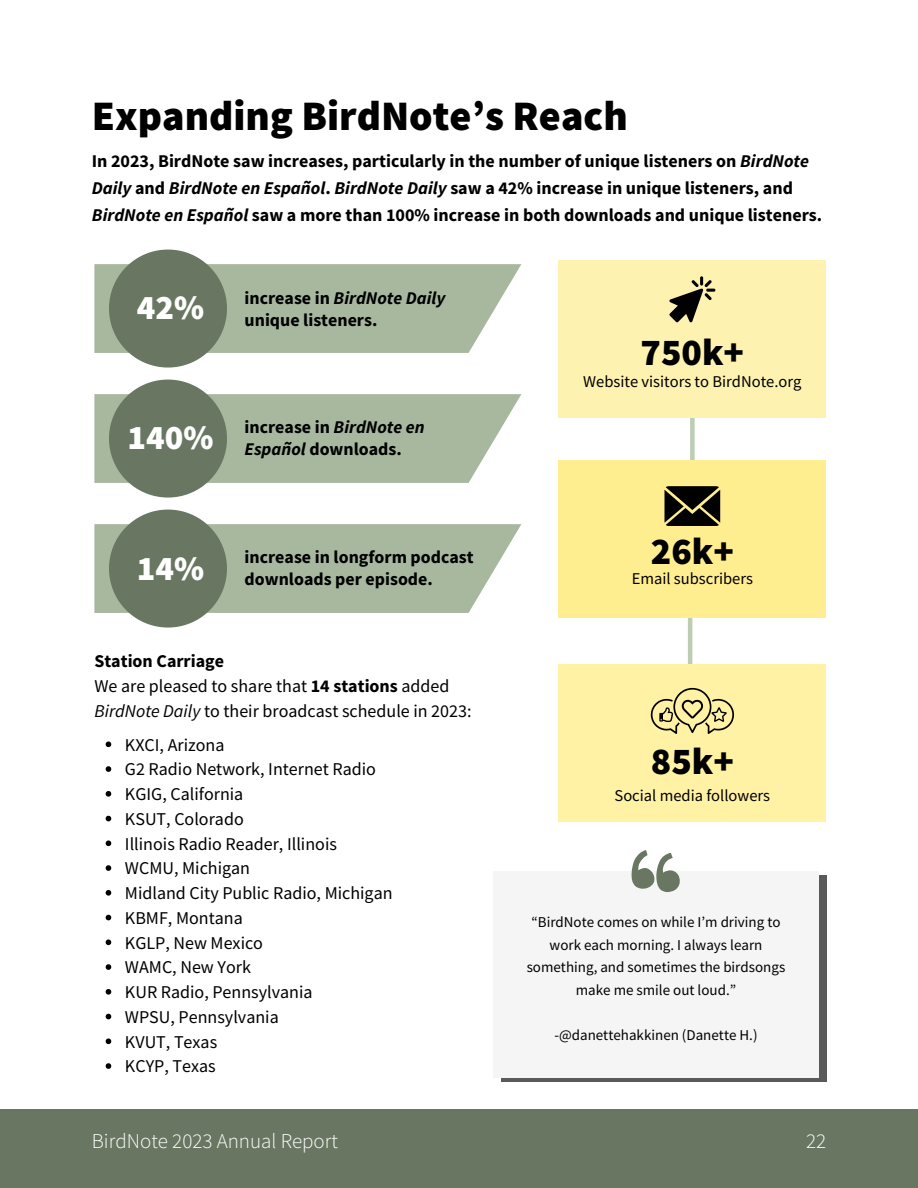
<style>
.page{position:relative;width:918px;height:1188px;background:#fff}
.page>*{position:absolute;margin:0;border:0;box-sizing:border-box;transform-origin:0 0}
.t1{font:900 42px "Source Sans Pro";color:#000}
.t2{font:900 37.95px "Source Sans Pro";color:#000}
.t3{font:900 34.5px "Source Sans Pro";color:#fff}
.t4{font:300 21px "Source Sans Pro";color:#fff}
.t5{font:18px/24.8px "Source Sans Pro";color:#000}
.t6{font:700 18px/27px "Source Sans Pro";color:#000}
.t7{font:700 17.85px/22.5px "Source Sans Pro";color:#000}
.t8{font:16.5px "Source Sans Pro";color:#000}
.t9{font:15px/22.5px "Source Sans Pro";color:#000;text-align:center}
.s1{font-style:italic}
.s2{font-weight:700}
</style>
<div class="page">
<svg style="left:94px;top:250px;width:427px;height:118px"></svg>
<svg style="left:94px;top:380px;width:427px;height:118px"></svg>
<svg style="left:94px;top:510px;width:427px;height:117px"></svg>
<svg style="left:106px;top:742px;width:5px;height:5px"></svg>
<svg style="left:106px;top:766px;width:5px;height:6px"></svg>
<svg style="left:106px;top:791px;width:5px;height:6px"></svg>
<svg style="left:106px;top:816px;width:5px;height:5px"></svg>
<svg style="left:106px;top:841px;width:5px;height:5px"></svg>
<svg style="left:106px;top:865px;width:5px;height:6px"></svg>
<svg style="left:106px;top:890px;width:5px;height:6px"></svg>
<svg style="left:106px;top:915px;width:5px;height:5px"></svg>
<svg style="left:106px;top:940px;width:5px;height:5px"></svg>
<svg style="left:106px;top:964px;width:5px;height:6px"></svg>
<svg style="left:106px;top:989px;width:5px;height:6px"></svg>
<svg style="left:106px;top:1014px;width:5px;height:5px"></svg>
<svg style="left:106px;top:1039px;width:5px;height:5px"></svg>
<svg style="left:106px;top:1063px;width:5px;height:6px"></svg>
<div style="left:690px;top:405px;width:5px;height:109px;background:#bccdb3"></div>
<div style="left:559px;top:261px;width:267px;height:157px;background:#fef2b0"></div>
<hr style="left:688px;top:581px;width:4px;height:109px;background:#bccdb3">
<div style="left:559px;top:460px;width:267px;height:157px;background:#ffee90"></div>
<div style="left:559px;top:665px;width:267px;height:157px;background:#fff2a5"></div>
<svg style="left:669px;top:276px;width:46px;height:46px"></svg>
<svg style="left:665px;top:486px;width:55px;height:40px;background:#282516"></svg>
<svg style="left:651px;top:688px;width:83px;height:46px"></svg>
<div style="left:0;top:1109px;width:918px;height:79px;background:#697662"></div>
<div style="left:501px;top:876px;width:325px;height:206px;background:linear-gradient(to right,#5a5a5a,#5a5a5a)"></div>
<div style="left:493px;top:871px;width:326px;height:206px;background:#f5f5f5"></div>
<svg style="left:631px;top:850px;width:49px;height:42px"></svg>
<h4 class="t1" style="left:92px;top:89px;width:538px">Expanding BirdNote’s Reach</h4>
<h1 class="t6" style="left:92px;top:147px;width:732px">In 2023, BirdNote saw increases, particularly in the number of unique listeners on <span class="s1">BirdNote<br>Daily</span> and <span class="s1">BirdNote en Español</span>. <span class="s1">BirdNote Daily</span> saw a 42% increase in unique listeners, and<br><span class="s1">BirdNote en Español</span> saw a more than 100% increase in both downloads and unique listeners.</h1>
<p class="t3" style="left:137px;top:285px;width:69px">42%</p>
<h2 class="t7" style="left:245px;top:286px;width:202px">increase in <span class="s1">BirdNote Daily </span>unique listeners.</h2>
<h4 class="t3" style="left:128px;top:415px;width:87px">140%</h4>
<h2 class="t7" style="left:245px;top:415px;width:182px">increase in <span class="s1">BirdNote en<br>Español</span> downloads.</h2>
<h4 class="t3" style="left:137px;top:546px;width:69px">14%</h4>
<h2 class="t7" style="left:245px;top:545px;width:231px">increase in longform podcast downloads per episode.</h2>
<h4 class="t5" style="left:94px;top:649px;width:379px"><span class="s2">Station Carriage<br></span>We are pleased to share that <span class="s2">14 stations</span> added<br><span class="s1">BirdNote Daily</span> to their broadcast schedule in 2023:</h4>
<p class="t5" style="left:125px;top:732px;width:101px">KXCI, Arizona</p>
<h1 class="t5" style="left:125px;top:756px;width:253px">G2 Radio Network, Internet Radio</h1>
<h5 class="t5" style="left:125px;top:781px;width:120px">KGIG, California</h5>
<p class="t5" style="left:125px;top:806px;width:120px">KSUT, Colorado</p>
<h1 class="t5" style="left:125px;top:831px;width:214px">Illinois Radio Reader, Illinois</h1>
<h5 class="t5" style="left:125px;top:855px;width:127px">WCMU, Michigan</h5>
<p class="t5" style="left:125px;top:880px;width:269px">Midland City Public Radio, Michigan</p>
<h1 class="t5" style="left:125px;top:905px;width:119px">KBMF, Montana</h1>
<h5 class="t5" style="left:125px;top:930px;width:140px">KGLP, New Mexico</h5>
<h5 class="t5" style="left:125px;top:954px;width:127px">WAMC, New York</h5>
<p class="t5" style="left:125px;top:979px;width:189px">KUR Radio, Pennsylvania</p>
<p class="t5" style="left:125px;top:1004px;width:155px">WPSU, Pennsylvania</p>
<p class="t5" style="left:125px;top:1029px;width:94px">KVUT, Texas</p>
<p class="t5" style="left:125px;top:1053px;width:92px">KCYP, Texas</p>
<p class="t2" style="left:641px;top:328px;width:105px">750k+</p>
<p class="t8" style="left:583px;top:371px;width:220px">Website visitors to BirdNote.org</p>
<p class="t2" style="left:651px;top:527px;width:85px">26k+</p>
<p class="t8" style="left:632px;top:568px;width:123px">Email subscribers</p>
<p class="t2" style="left:651px;top:736px;width:85px">85k+</p>
<p class="t8" style="left:615px;top:785px;width:157px">Social media followers</p>
<p class="t9" style="left:527px;top:910px;width:260px">“BirdNote comes on while I’m driving to work each morning. I always learn something, and sometimes the birdsongs make me smile out loud.”</p>
<p class="t9" style="left:554px;top:1023px;width:205px">-@danettehakkinen (Danette H.)</p>
<p class="t4" style="left:92px;top:1127px;width:248px">BirdNote 2023 Annual Report</p>
<p class="t4" style="left:806px;top:1127px;width:22px">22</p>
</div>
